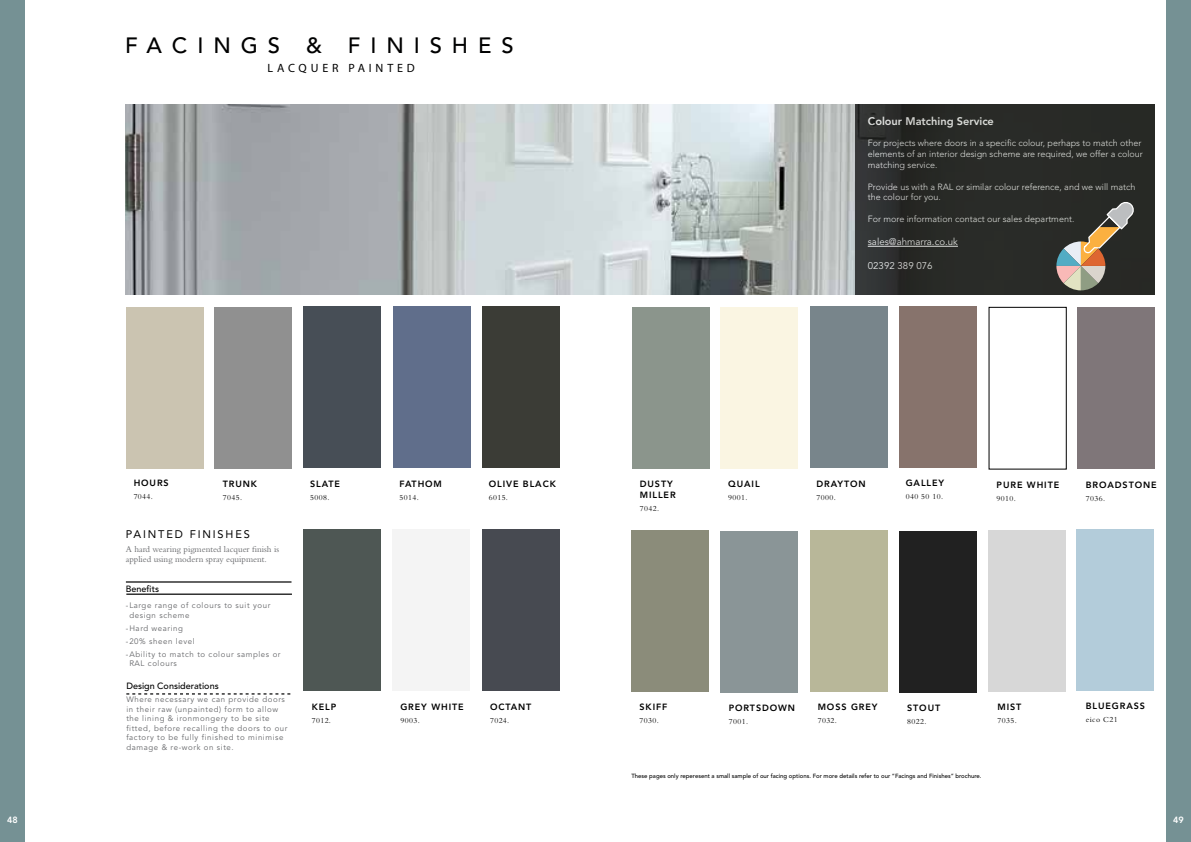
<style>
.page{position:relative;width:1191px;height:842px;background:#fff}
.page>*{position:absolute;margin:0;border:0;box-sizing:border-box;transform-origin:0 0}
.t1{font:500 22px "Avenir LT Std";letter-spacing:.45em;color:#000101}
.t2{font:12px "Myriad Pro";letter-spacing:.32em;color:#000101}
.t3{font:800 11px "Avenir LT Std";color:#fff}
.t4{font:11px "Avenir LT Std";letter-spacing:.17em;color:#000}
.t5{font:9.7px "Avenir LT Std";color:#fff}
.t6{font:300 9px/10.8px "Avenir LT Std";color:#fff}
.t7{font:800 9px/10.8px "Avenir LT Std";letter-spacing:.1em;color:#000}
.t8{font:9px/10.8px "Bembo Std";color:#656669}
.t9{font:500 9px "Avenir LT Std";color:#000}
.t10{font:800 9px "Avenir LT Std";color:#fff}
.t11{font:8px "Bembo Std";letter-spacing:.05em;color:#000}
.t12{font:7.9px/9.5px "Avenir LT Std";letter-spacing:.075em;color:#656669}
.t13{font:500 6px "Avenir LT Std";color:#000}
</style>
<div class="page">
<div style="left:1165px;top:0;width:26px;height:842px;background:#759194"></div>
<div style="left:0;top:0;width:25px;height:842px;background:#759194"></div>
<div style="left:304px;top:530px;width:77px;height:161px;background:#4e5754"></div>
<hr style="left:126px;top:581px;width:165px;height:2px;background:#000">
<hr style="left:126px;top:594px;width:166px;height:1px;background:#000">
<svg style="left:126px;top:693px;width:164px;height:1px"></svg>
<div style="left:482px;top:530px;width:77px;height:161px;background:#474a51"></div>
<div style="left:304px;top:306px;width:77px;height:162px;background:#474e56"></div>
<div style="left:393px;top:306px;width:77px;height:162px;background:#606e8b"></div>
<div style="left:482px;top:306px;width:77px;height:162px;background:#3b3c36"></div>
<div style="left:392px;top:529px;width:78px;height:162px;background:#f4f4f4"></div>
<div style="left:215px;top:307px;width:77px;height:161px;background:#909090"></div>
<div style="left:126px;top:307px;width:78px;height:161px;background:#cbc4b1"></div>
<div style="left:810px;top:306px;width:77px;height:162px;background:#78858b"></div>
<img style="left:125px;top:104px;width:730px;height:191px">
<div style="left:810px;top:530px;width:77px;height:161px;background:#b8b799"></div>
<div style="left:899px;top:306px;width:77px;height:162px;background:#87736c"></div>
<div style="left:988px;top:530px;width:78px;height:161px;background:#d7d7d7"></div>
<div style="left:1077px;top:307px;width:78px;height:161px;background:#7f7679"></div>
<div style="left:631px;top:530px;width:77px;height:161px;background:#8b8c7a"></div>
<div style="left:632px;top:307px;width:77px;height:161px;background:#8b958c"></div>
<div style="left:720px;top:307px;width:78px;height:161px;background:#faf5e2"></div>
<div style="left:899px;top:531px;width:77px;height:162px;background:#212121"></div>
<div style="left:720px;top:531px;width:78px;height:162px;background:#8a9597"></div>
<div style="left:855px;top:104px;width:300px;height:191px;background:linear-gradient(to right,#2c2d2c,#262824)"></div>
<hr style="left:867px;top:246px;width:91px;height:1px;background:#fff">
<svg style="left:1056px;top:202px;width:79px;height:88px"></svg>
<div style="left:1076px;top:529px;width:78px;height:162px;background:#b3ccda"></div>
<h1 class="t1" style="left:125px;top:32px;width:390px">FACINGS &amp; FINISHES</h1>
<h2 class="t2" style="left:267px;top:60px;width:149px">LACQUER PAINTED</h2>
<h3 class="t3" style="left:867px;top:114px;width:128px">Colour Matching Service</h3>
<p class="t6" style="left:867px;top:138px;width:277px">For projects where doors in a specific colour, perhaps to match other elements of an interior design scheme are required, we offer a colour matching service.</p>
<p class="t6" style="left:867px;top:181px;width:269px">Provide us with a RAL or similar colour reference, and we will match the colour for you.</p>
<p class="t6" style="left:867px;top:213px;width:208px">For more information contact our sales department.</p>
<p class="t5" style="left:867px;top:236px;width:92px">sales@ahmarra.co.uk</p>
<p class="t5" style="left:867px;top:260px;width:66px">02392 389 076</p>
<p class="t7" style="left:134px;top:477px;width:37px">HOURS</p>
<p class="t11" style="left:134px;top:491px;width:21px">7044.</p>
<p class="t7" style="left:223px;top:478px;width:36px">TRUNK</p>
<p class="t11" style="left:223px;top:493px;width:21px">7045.</p>
<h3 class="t4" style="left:126px;top:528px;width:125px">PAINTED FINISHES</h3>
<p class="t8" style="left:126px;top:543px;width:155px">A hard wearing pigmented lacquer finish is applied using modern spray equipment.</p>
<p class="t9" style="left:126px;top:583px;width:35px">Benefits</p>
<p class="t12" style="left:129px;top:601px;width:142px;text-indent:-3px">-Large range of colours to suit your design scheme</p>
<p class="t12" style="left:126px;top:622px;width:156px;line-height:12.9px">-Hard wearing<br>-20% sheen level<br>-Ability to match to colour samples or</p>
<p class="t12" style="left:129px;top:659px;width:49px">RAL colours</p>
<p class="t7" style="left:310px;top:478px;width:31px">SLATE</p>
<p class="t11" style="left:310px;top:492px;width:21px">5008.</p>
<p class="t7" style="left:399px;top:478px;width:44px">FATHOM</p>
<p class="t11" style="left:399px;top:492px;width:21px">5014.</p>
<p class="t7" style="left:489px;top:478px;width:69px">OLIVE BLACK</p>
<p class="t11" style="left:489px;top:492px;width:21px">6015.</p>
<p class="t9" style="left:126px;top:680px;width:94px">Design Considerations</p>
<p class="t12" style="left:126px;top:695px;width:163px">Where necessary we can provide doors in their raw (unpainted) form to allow the lining &amp; ironmongery to be site fitted, before recalling the doors to our factory to be fully finished to minimise damage &amp; re-work on site.</p>
<p class="t7" style="left:490px;top:701px;width:43px">OCTANT</p>
<p class="t7" style="left:400px;top:701px;width:65px">GREY WHITE</p>
<p class="t11" style="left:400px;top:715px;width:21px">9003.</p>
<p class="t7" style="left:312px;top:701px;width:26px">KELP</p>
<p class="t11" style="left:312px;top:716px;width:21px">7012.</p>
<p class="t11" style="left:490px;top:715px;width:21px">7024.</p>
<p class="t7" style="left:640px;top:478px;width:37px">DUSTY<br>MILLER</p>
<p class="t11" style="left:640px;top:504px;width:21px">7042.</p>
<p class="t7" style="left:728px;top:478px;width:33px">QUAIL</p>
<p class="t11" style="left:728px;top:493px;width:21px">9001.</p>
<p class="t7" style="left:816px;top:478px;width:51px">DRAYTON</p>
<p class="t11" style="left:816px;top:492px;width:21px">7000.</p>
<p class="t7" style="left:905px;top:478px;width:40px">GALLEY</p>
<p class="t11" style="left:905px;top:492px;width:39px">040 50 10.</p>
<p class="t7" style="left:996px;top:479px;width:64px">PURE WHITE</p>
<p class="t11" style="left:996px;top:493px;width:21px">9010.</p>
<p class="t7" style="left:1085px;top:479px;width:72px">BROADSTONE</p>
<p class="t11" style="left:1085px;top:493px;width:21px">7036.</p>
<p class="t7" style="left:639px;top:701px;width:29px">SKIFF</p>
<p class="t11" style="left:639px;top:716px;width:21px">7030.</p>
<p class="t7" style="left:728px;top:703px;width:68px">PORTSDOWN</p>
<p class="t11" style="left:728px;top:717px;width:21px">7001.</p>
<p class="t7" style="left:817px;top:701px;width:61px">MOSS GREY</p>
<p class="t11" style="left:817px;top:716px;width:21px">7032.</p>
<p class="t7" style="left:907px;top:703px;width:35px">STOUT</p>
<p class="t11" style="left:907px;top:717px;width:21px">8022.</p>
<p class="t7" style="left:997px;top:701px;width:25px">MIST</p>
<p class="t11" style="left:997px;top:716px;width:21px">7035.</p>
<p class="t7" style="left:1085px;top:701px;width:61px">BLUEGRASS</p>
<p class="t11" style="left:1085px;top:715px;width:33px">eico C21</p>
<p class="t13" style="left:631px;top:773px;width:351px">These pages only reperesent a small sample of our facing options. For more details refer to our “Facings and Finishes” brochure.</p>
<p class="t10" style="left:7px;top:814px;width:12px">48</p>
<p class="t10" style="left:1173px;top:814px;width:12px">49</p>
</div>
